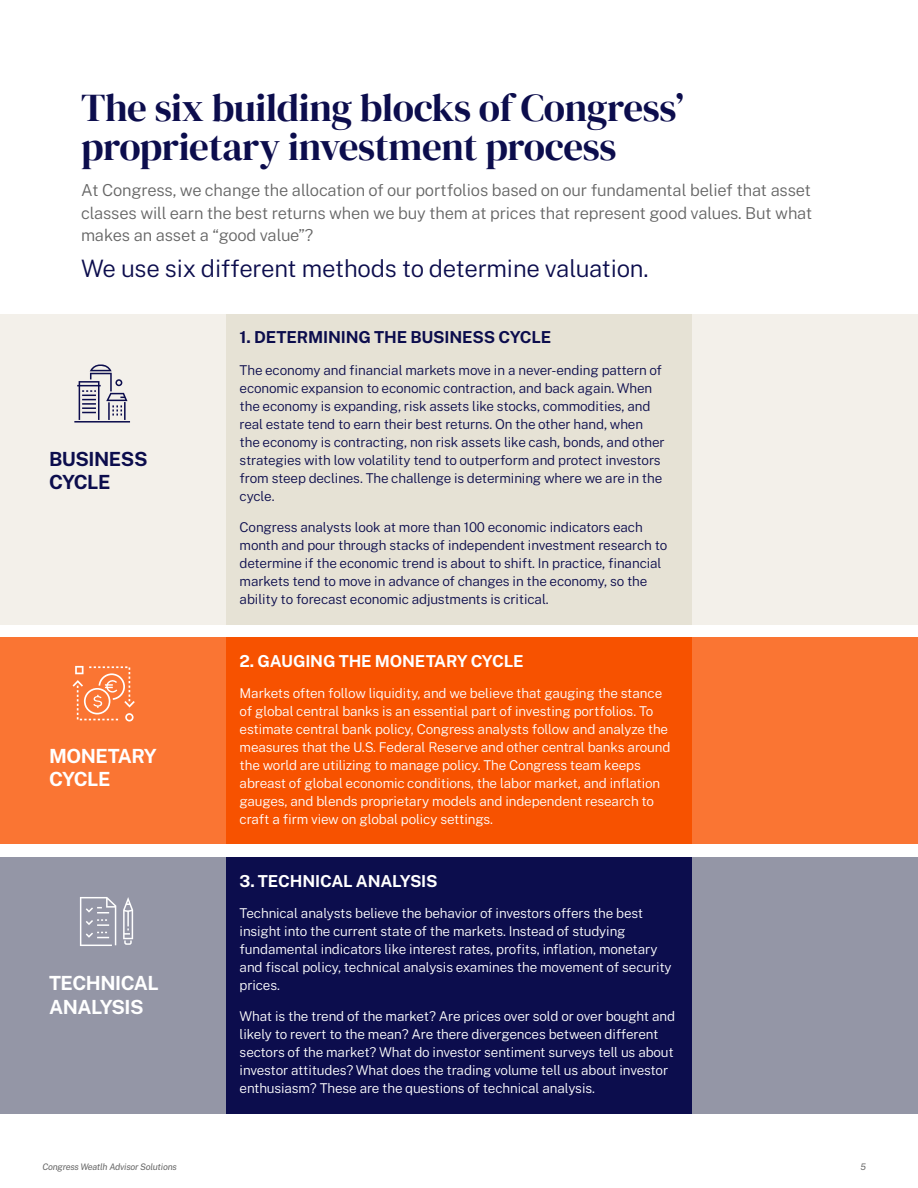
<style>
.page{position:relative;width:918px;height:1188px;background:#fff}
.page>*{position:absolute;margin:0;border:0;box-sizing:border-box;transform-origin:0 0}
.t1{font:39px/39px "DM Serif Display";letter-spacing:-.01em;color:#0c0d4d}
.t2{font:300 24px "Public Sans";letter-spacing:-.01em;color:#0c0d4d}
.t3{font:700 19.5px/23.4px "Public Sans";letter-spacing:-.025em;color:#fff}
.t4{font:700 19.5px/23.4px "Public Sans";letter-spacing:-.025em;color:#0c0d4d}
.t5{font:300 16.5px/22.5px "Public Sans";letter-spacing:-.01em;color:#666;text-align:justify}
.t6{font:700 16.5px "Public Sans";letter-spacing:-.01em;color:#fff}
.t7{font:700 16.5px "Public Sans";letter-spacing:-.01em;color:#0c0d4d}
.t8{font:300 13.5px/18px "Public Sans";letter-spacing:-.01em;color:#fff}
.t9{font:300 13.5px/18px "Public Sans";letter-spacing:-.01em;color:#0c0d4d}
.t10{font:italic 9px "Public Sans";letter-spacing:-.025em;color:#666}
</style>
<div class="page">
<div style="left:0;top:857px;width:918px;height:257px;background:#9496a6"></div>
<div style="left:0;top:637px;width:918px;height:207px;background:#fa7533"></div>
<div style="left:0;top:314px;width:918px;height:311px;background:#f3f0ea"></div>
<div style="left:226px;top:314px;width:466px;height:311px;background:#e6e2d5"></div>
<div style="left:226px;top:857px;width:466px;height:257px;background:#0c0d4d"></div>
<div style="left:226px;top:637px;width:466px;height:207px;background:#f75200"></div>
<svg style="left:80px;top:897px;width:53px;height:49px"></svg>
<svg style="left:73px;top:666px;width:62px;height:56px"></svg>
<svg style="left:74px;top:364px;width:56px;height:59px"></svg>
<h1 class="t1" style="left:81px;top:89px;width:605px">The six building blocks of Congress’ proprietary investment process</h1>
<p class="t5" style="left:81px;top:178px;width:733px">At Congress, we change the allocation of our portfolios based on our fundamental belief that asset classes will earn the best returns when we buy them at prices that represent good values. But what makes an asset a “good value”?</p>
<h2 class="t2" style="left:81px;top:251px;width:569px">We use six different methods to determine valuation.</h2>
<h3 class="t4" style="left:49px;top:446px;width:100px">BUSINESS<br>CYCLE</h3>
<h3 class="t3" style="left:49px;top:743px;width:109px">MONETARY<br>CYCLE</h3>
<h3 class="t3" style="left:49px;top:970px;width:111px">TECHNICAL<br>ANALYSIS</h3>
<p class="t7" style="left:240px;top:325px;width:313px">1. DETERMINING THE BUSINESS CYCLE</p>
<p class="t9" style="left:240px;top:360px;width:427px">The economy and financial markets move in a never-ending pattern of economic expansion to economic contraction, and back again. When the economy is expanding, risk assets like stocks, commodities, and real estate tend to earn their best returns. On the other hand, when the economy is contracting, non risk assets like cash, bonds, and other strategies with low volatility tend to outperform and protect investors from steep declines. The challenge is determining where we are in the cycle.</p>
<p class="t9" style="left:240px;top:518px;width:429px">Congress analysts look at more than 100 economic indicators each month and pour through stacks of independent investment research to determine if the economic trend is about to shift. In practice, financial markets tend to move in advance of changes in the economy, so the ability to forecast economic adjustments is critical.</p>
<p class="t6" style="left:240px;top:649px;width:285px">2. GAUGING THE MONETARY CYCLE</p>
<p class="t8" style="left:240px;top:683px;width:432px">Markets often follow liquidity, and we believe that gauging the stance of global central banks is an essential part of investing portfolios. To estimate central bank policy, Congress analysts follow and analyze the measures that the U.S. Federal Reserve and other central banks around the world are utilizing to manage policy. The Congress team keeps abreast of global economic conditions, the labor market, and inflation gauges, and blends proprietary models and independent research to craft a firm view on global policy settings.</p>
<p class="t6" style="left:240px;top:869px;width:199px">3. TECHNICAL ANALYSIS</p>
<p class="t8" style="left:240px;top:903px;width:434px">Technical analysts believe the behavior of investors offers the best insight into the current state of the markets. Instead of studying fundamental indicators like interest rates, profits, inflation, monetary and fiscal policy, technical analysis examines the movement of security prices.</p>
<p class="t8" style="left:240px;top:1007px;width:437px">What is the trend of the market? Are prices over sold or over bought and likely to revert to the mean? Are there divergences between different sectors of the market? What do investor sentiment surveys tell us about investor attitudes? What does the trading volume tell us about investor enthusiasm? These are the questions of technical analysis.</p>
<p class="t10" style="left:42px;top:1160px;width:136px">Congress Weatlh Advisor Solutions</p>
<p class="t10" style="left:861px;top:1160px;width:7px">5</p>
</div>
